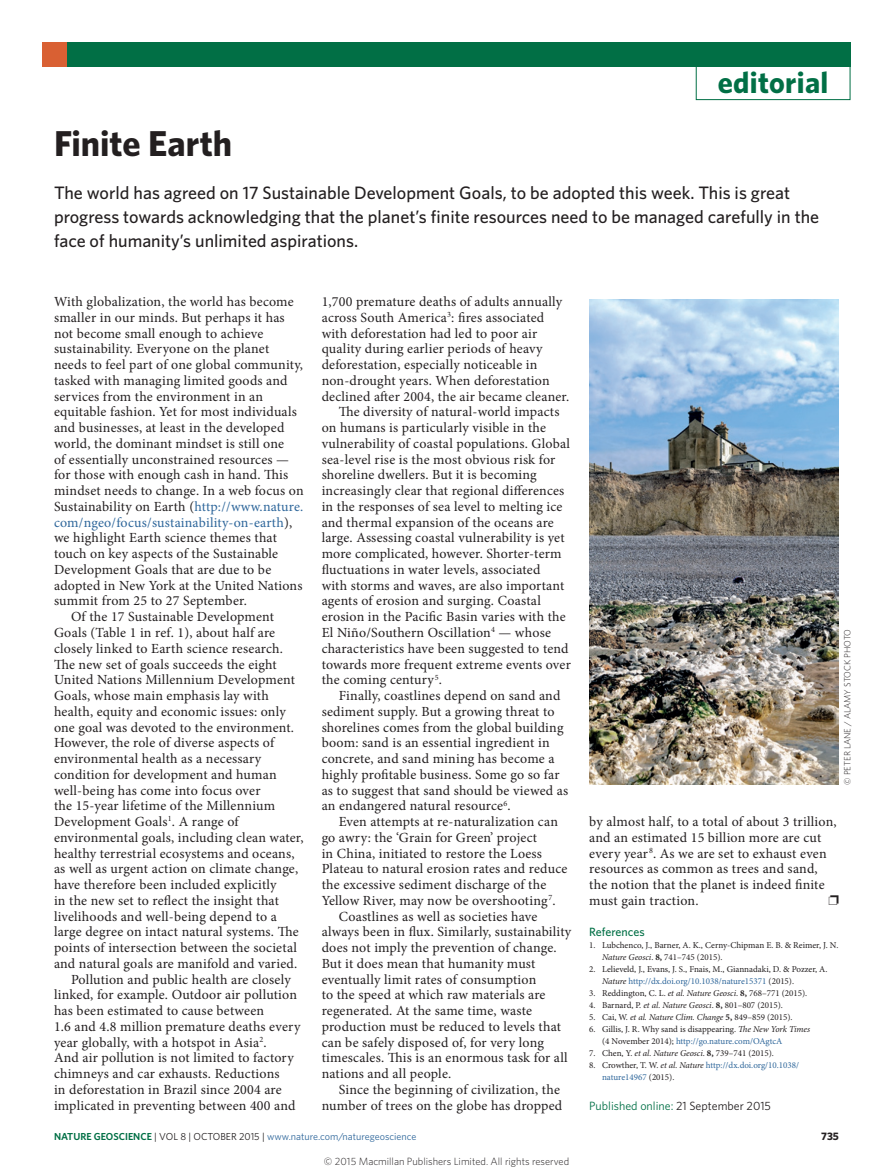
<style>
.page{position:relative;width:893px;height:1174px;background:#fff}
.page>*{position:absolute;margin:0;border:0;box-sizing:border-box;transform-origin:0 0}
.Title{font:700 36px "Whitney";color:#231f20}
.t1{font:700 30px "Whitney";letter-spacing:.01em;color:#016f45}
.Standfirst{font:500 18px/24px "Whitney";color:#231f20}
.Body_text{font:13.95px/15.8px "Minion Pro";letter-spacing:.015em;color:#231f20}
.Body_first{font:13.95px/15.8px "Minion Pro";letter-spacing:.01em;color:#231f20}
.Published_Corrected{font:12px "Whitney";color:#016f45}
.Ref_head{font:500 12px "Whitney";color:#016f45}
.t2{font:700 10.8px "Whitney";color:#231f20}
.t3{font:300 10.5px "Whitney";color:#231f20}
.t4{font:10.2px "Whitney";color:#2f679b}
.References{font:9px/12px "Minion Pro";color:#231f20}
.References-2{font:9px/12px "Minion Pro";color:#2f679b}
.Picture_credit{font:300 9px "Whitney";color:#231f20}
.s1{color:#2f679b}
.s2{font-style:italic}
.s3{font-weight:700}
.s4{color:#231f20}
.s5{font-style:italic;color:#231f20}
.s6{font-weight:600;color:#016f45}
</style>
<div class="page">
<div style="left:696px;top:66px;width:154px;height:34px;border:1px solid #016f45"></div>
<div style="left:43px;top:43px;width:807px;height:24px;background:#016f45"></div>
<div style="left:43px;top:43px;width:24px;height:24px;background:#d96033"></div>
<img style="left:589px;top:300px;width:249px;height:484px">
<p class="Title" style="left:54px;top:120px;width:180px">Finite Earth</p>
<h2 class="t1" style="left:718px;top:62px;width:112px">editorial</h2>
<p class="Standfirst" style="left:54px;top:181px;width:767px">The world has agreed on 17 Sustainable Development Goals, to be adopted this week. This is great progress towards acknowledging that the planet’s finite resources need to be managed carefully in the face of humanity’s unlimited aspirations.</p>
<p class="Body_first" style="left:54px;top:294px;width:251px">With globalization, the world has become smaller in our minds. But perhaps it has not become small enough to achieve sustainability. Everyone on the planet needs to feel part of one global community, tasked with managing limited goods and services from the environment in an equitable fashion. Yet for most individuals and businesses, at least in the developed world, the dominant mindset is still one<br>of essentially unconstrained resources — for those with enough cash in hand. This mindset needs to change. In a web focus on Sustainability on Earth (<span class="s1">http://www.nature. com/ngeo/focus/sustainability-on-earth</span>), we highlight Earth science themes that touch on key aspects of the Sustainable Development Goals that are due to be adopted in New York at the United Nations summit from 25 to 27 September.</p>
<p class="Body_text" style="left:54px;top:609px;width:251px;text-indent:17px">Of the 17 Sustainable Development Goals (Table 1 in ref. 1), about half are closely linked to Earth science research.<br>The new set of goals succeeds the eight United Nations Millennium Development Goals, whose main emphasis lay with health, equity and economic issues: only one goal was devoted to the environment.<br>However, the role of diverse aspects of environmental health as a necessary condition for development and human well-being has come into focus over<br>the 15-year lifetime of the Millennium Development Goals<sup>1</sup>. A range of environmental goals, including clean water, healthy terrestrial ecosystems and oceans, as well as urgent action on climate change, have therefore been included explicitly<br>in the new set to reflect the insight that livelihoods and well-being depend to a large degree on intact natural systems. The points of intersection between the societal and natural goals are manifold and varied.</p>
<p class="Body_text" style="left:54px;top:971px;width:248px;text-indent:17px">Pollution and public health are closely linked, for example. Outdoor air pollution has been estimated to cause between<br>1.6 and 4.8 million premature deaths every year globally, with a hotspot in Asia<sup>2</sup>.<br>And air pollution is not limited to factory chimneys and car exhausts. Reductions<br>in deforestation in Brazil since 2004 are implicated in preventing between 400 and</p>
<p class="Body_text" style="left:322px;top:294px;width:249px">1,700 premature deaths of adults annually across South America<sup>3</sup>: fires associated with deforestation had led to poor air quality during earlier periods of heavy deforestation, especially noticeable in non-drought years. When deforestation declined after 2004, the air became cleaner.</p>
<p class="Body_text" style="left:322px;top:404px;width:251px;text-indent:17px">The diversity of natural-world impacts on humans is particularly visible in the vulnerability of coastal populations. Global sea-level rise is the most obvious risk for shoreline dwellers. But it is becoming increasingly clear that regional differences in the responses of sea level to melting ice and thermal expansion of the oceans are large. Assessing coastal vulnerability is yet more complicated, however. Shorter-term fluctuations in water levels, associated<br>with storms and waves, are also important agents of erosion and surging. Coastal erosion in the Pacific Basin varies with the El Niño/Southern Oscillation<sup>4</sup> — whose characteristics have been suggested to tend towards more frequent extreme events over the coming century<sup>5</sup>.</p>
<p class="Body_text" style="left:322px;top:687px;width:248px;text-indent:17px">Finally, coastlines depend on sand and sediment supply. But a growing threat to shorelines comes from the global building boom: sand is an essential ingredient in concrete, and sand mining has become a highly profitable business. Some go so far as to suggest that sand should be viewed as an endangered natural resource<sup>6</sup>.</p>
<p class="Body_text" style="left:322px;top:813px;width:247px;text-indent:17px">Even attempts at re-naturalization can go awry: the ‘Grain for Green’ project<br>in China, initiated to restore the Loess Plateau to natural erosion rates and reduce the excessive sediment discharge of the Yellow River, may now be overshooting<sup>7</sup>.</p>
<p class="Body_text" style="left:322px;top:908px;width:251px;text-indent:17px">Coastlines as well as societies have always been in flux. Similarly, sustainability does not imply the prevention of change.<br>But it does mean that humanity must eventually limit rates of consumption<br>to the speed at which raw materials are regenerated. At the same time, waste production must be reduced to levels that can be safely disposed of, for very long timescales. This is an enormous task for all nations and all people.</p>
<p class="Body_text" style="left:322px;top:1081px;width:242px;text-align:right">Since the beginning of civilization, the number of trees on the globe has dropped</p>
<p class="Picture_credit" style="left:841px;top:784px;width:157px;rotate:-90deg">© PETER LANE / ALAMY STOCK PHOTO</p>
<p class="Body_text" style="left:589px;top:813px;width:249px">by almost half, to a total of about 3 trillion, and an estimated 15 billion more are cut every year<sup>8</sup>. As we are set to exhaust even resources as common as trees and sand, the notion that the planet is indeed finite must gain traction.</p>
<p class="Ref_head" style="left:589px;top:924px;width:57px">References</p>
<p class="References" style="left:602px;top:939px;width:238px;text-indent:-13px">1. Lubchenco, J., Barner, A. K., Cerny-Chipman E. B. &amp; Reimer, J. N.<br><span class="s2">Nature Geosci</span>. <span class="s3">8,</span> 741–745 (2015).</p>
<p class="References" style="left:602px;top:963px;width:227px;text-indent:-13px">2. Lelieveld, J., Evans, J. S., Fnais, M., Giannadaki, D. &amp; Pozzer, A.<br><span class="s2">Nature</span> <span class="s1">http://dx.doi.org/10.1038/nature15371</span> (2015).</p>
<p class="References" style="left:589px;top:987px;width:219px">3. Reddington, C. L. <span class="s2">et al. Nature Geosci</span>. <span class="s3">8,</span> 768–771 (2015).</p>
<p class="References" style="left:589px;top:999px;width:195px">4. Barnard, P. <span class="s2">et al. Nature Geosci</span>. <span class="s3">8,</span> 801–807 (2015).</p>
<p class="References" style="left:589px;top:1011px;width:205px">5. Cai, W. <span class="s2">et al. Nature Clim. Change</span> <span class="s3">5,</span> 849–859 (2015).</p>
<p class="References" style="left:602px;top:1023px;width:209px;text-indent:-13px">6. Gillis, J. R. Why sand is disappearing. <span class="s2">The New York Times </span>(4 November 2014); <span class="s1">http://go.nature.com/OAgtcA</span></p>
<p class="References" style="left:589px;top:1047px;width:186px">7. Chen, Y. <span class="s2">et al. Nature Geosci</span>. <span class="s3">8,</span> 739–741 (2015).</p>
<p class="References-2" style="left:602px;top:1059px;width:199px;text-indent:-13px"><span class="s4">8. Crowther, T. W.</span> <span class="s5">et al. Nature</span> http://dx.doi.org/10.1038/ nature14967 <span class="s4">(2015).</span></p>
<p class="Published_Corrected" style="left:589px;top:1097px;width:183px">Published online: <span class="s4">21 September 2015</span></p>
<p class="t4" style="left:54px;top:1129px;width:364px"><span class="s6">NATURE GEOSCIENCE</span> <span class="s4">| VOL 8 | OCTOBER 2015 |</span> www.nature.com/naturegeoscience</p>
<p class="t2" style="left:821px;top:1129px;width:19px">735</p>
<p class="t3" style="left:324px;top:1154px;width:247px">© 2015 Macmillan Publishers Limited. All rights reserved</p>
</div>
